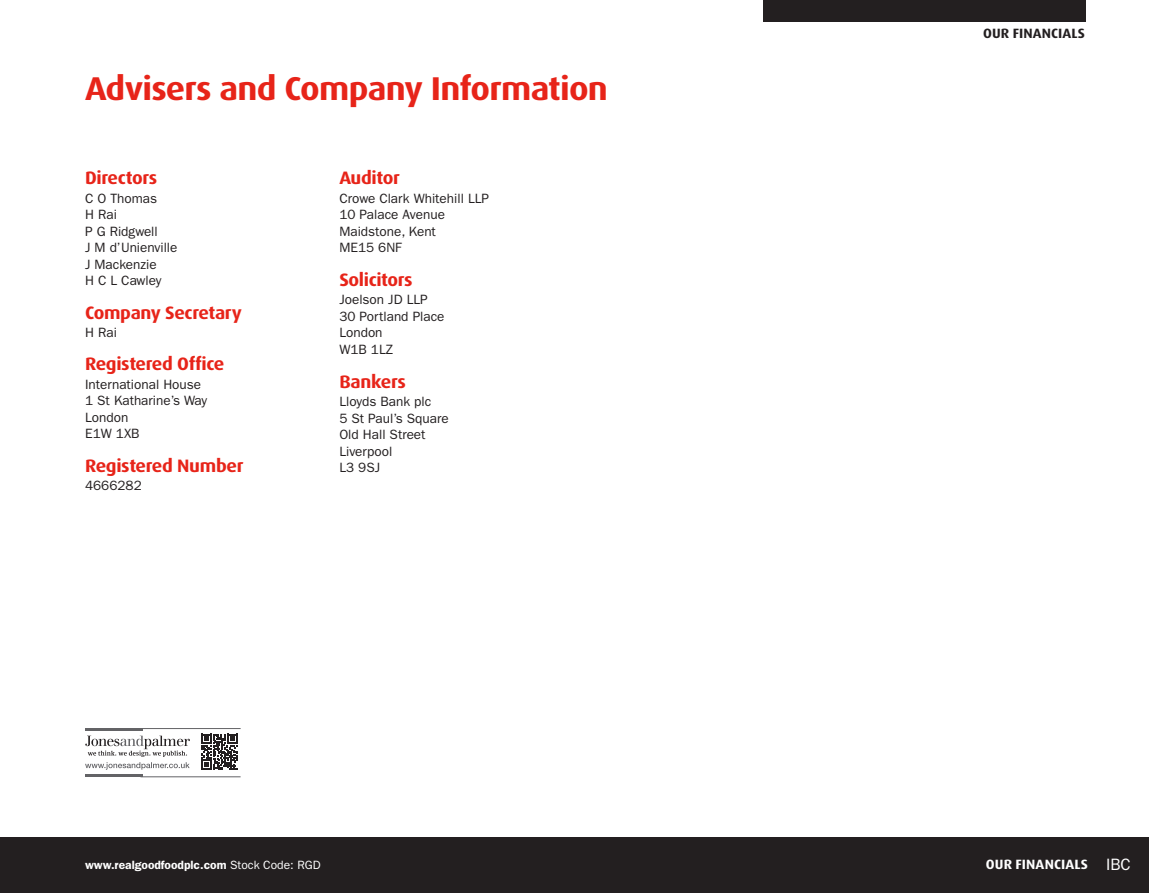
<style>
.page{position:relative;width:1149px;height:893px;background:#fff}
.page>*{position:absolute;margin:0;border:0;box-sizing:border-box;transform-origin:0 0}
.t1{font:700 33px "Dax OT";letter-spacing:-.025em;color:#e72419;scale:1.05 1}
.t2{font:700 18px "Dax OT";letter-spacing:-.02em;color:#e72419;scale:1.05 1}
.t3{font:13.5px/16.5px "ITC Franklin Gothic Std";color:#231f20}
.t4{font:700 13.5px "Dax OT";letter-spacing:.01em;color:#fff;scale:1.05 1}
.t5{font:700 13.5px "Dax OT";letter-spacing:.01em;color:#231f20;scale:1.05 1}
.t6{font:600 12px "ITC Franklin Gothic Std";color:#fff}
.s1{font-weight:400}
.s2{font-family:"ITC Franklin Gothic Std";font-weight:400;font-size:16.5px}
</style>
<div class="page">
<div style="left:0;top:838px;width:1148px;height:55px;background:#231f20"></div>
<div style="left:762px;top:0;width:322px;height:21px;background:#231f20"></div>
<svg style="left:85px;top:736px;width:105px;height:34px"></svg>
<hr style="left:140px;top:776px;width:100px;height:1px;background:#636366">
<hr style="left:141px;top:728px;width:99px;height:1px;background:#636366">
<hr style="left:85px;top:728px;width:58px;height:3px;background:#636366">
<hr style="left:85px;top:774px;width:58px;height:3px;background:#636366">
<svg style="left:201px;top:734px;width:36px;height:36px"></svg>
<h1 class="t1" style="left:85px;top:68px;width:499px">Advisers and Company Information</h1>
<h2 class="t2" style="left:85px;top:166px;width:70px">Directors</h2>
<p class="t3" style="left:85px;top:190px;width:94px">C O Thomas<br>H Rai<br>P G Ridgwell<br>J M d’Unienville<br>J Mackenzie<br>H C L Cawley</p>
<h2 class="t2" style="left:85px;top:301px;width:151px">Company Secretary</h2>
<p class="t3" style="left:85px;top:324px;width:33px">H Rai</p>
<h2 class="t2" style="left:85px;top:352px;width:134px">Registered Office</h2>
<p class="t3" style="left:85px;top:376px;width:124px">International House<br>1 St Katharine’s Way<br>London<br>E1W 1XB</p>
<h2 class="t2" style="left:85px;top:454px;width:152px">Registered Number</h2>
<p class="t3" style="left:85px;top:478px;width:58px">4666282</p>
<h2 class="t2" style="left:339px;top:166px;width:59px">Auditor</h2>
<p class="t3" style="left:339px;top:190px;width:151px">Crowe Clark Whitehill LLP<br>10 Palace Avenue<br>Maidstone, Kent<br>ME15 6NF</p>
<h2 class="t2" style="left:339px;top:268px;width:71px">Solicitors</h2>
<p class="t3" style="left:339px;top:292px;width:107px">Joelson JD LLP<br>30 Portland Place<br>London<br>W1B 1LZ</p>
<h2 class="t2" style="left:339px;top:370px;width:65px">Bankers</h2>
<p class="t3" style="left:339px;top:393px;width:111px">Lloyds Bank plc<br>5 St Paul’s Square<br>Old Hall Street<br>Liverpool<br>L3 9SJ</p>
<p class="t5" style="left:982px;top:25px;width:99px">OUR FINANCIALS</p>
<p class="t6" style="left:85px;top:857px;width:237px">www.realgoodfoodplc.com <span class="s1">Stock Code: RGD</span></p>
<p class="t4" style="left:985px;top:855px;width:139px">OUR FINANCIALS <span class="s2">IBC</span></p>
</div>
